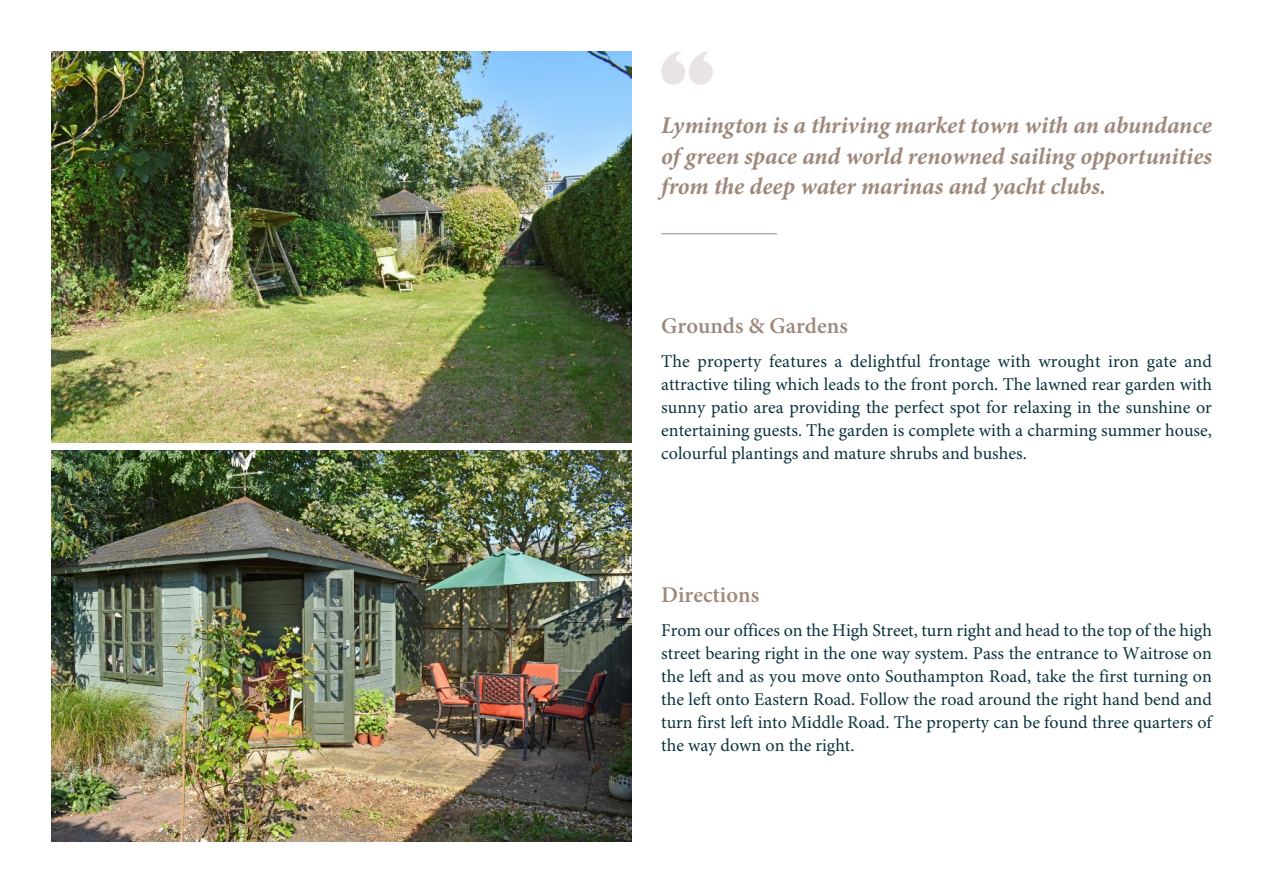
<style>
.page{position:relative;width:1263px;height:893px;background:#fff}
.page>*{position:absolute;margin:0;border:0;box-sizing:border-box;transform-origin:0 0}
.t1{font:italic 700 24px/30.8px "Minion Pro";letter-spacing:-.005em;color:#9e887b;text-align:justify}
.t2{font:600 22.5px "Minion Pro";color:#9e887b}
.t3{font:18px/23px "Minion Pro";color:#0b333d;text-align:justify}
</style>
<div class="page">
<svg style="left:661px;top:51px;width:52px;height:34px"></svg>
<hr style="left:661px;top:233px;width:116px;height:1px;background:#9e887b">
<img style="left:51px;top:51px;width:580px;height:391px">
<img style="left:51px;top:451px;width:580px;height:391px">
<h1 class="t1" style="left:661px;top:112px;width:552px">Lymington is a thriving market town with an abundance of green space and world renowned sailing opportunities from the deep water marinas and yacht clubs.</h1>
<p class="t2" style="left:661px;top:317px;width:188px">Grounds &amp; Gardens</p>
<p class="t3" style="left:661px;top:351px;width:552px">The property features a delightful frontage with wrought iron gate and attractive tiling which leads to the front porch. The lawned rear garden with sunny patio area providing the perfect spot for relaxing in the sunshine or entertaining guests. The garden is complete with a charming summer house, colourful plantings and mature shrubs and bushes.</p>
<p class="t2" style="left:661px;top:586px;width:99px">Directions</p>
<p class="t3" style="left:661px;top:621px;width:552px">From our offices on the High Street, turn right and head to the top of the high street bearing right in the one way system. Pass the entrance to Waitrose on the left and as you move onto Southampton Road, take the first turning on the left onto Eastern Road. Follow the road around the right hand bend and turn first left into Middle Road. The property can be found three quarters of the way down on the right.</p>
</div>
